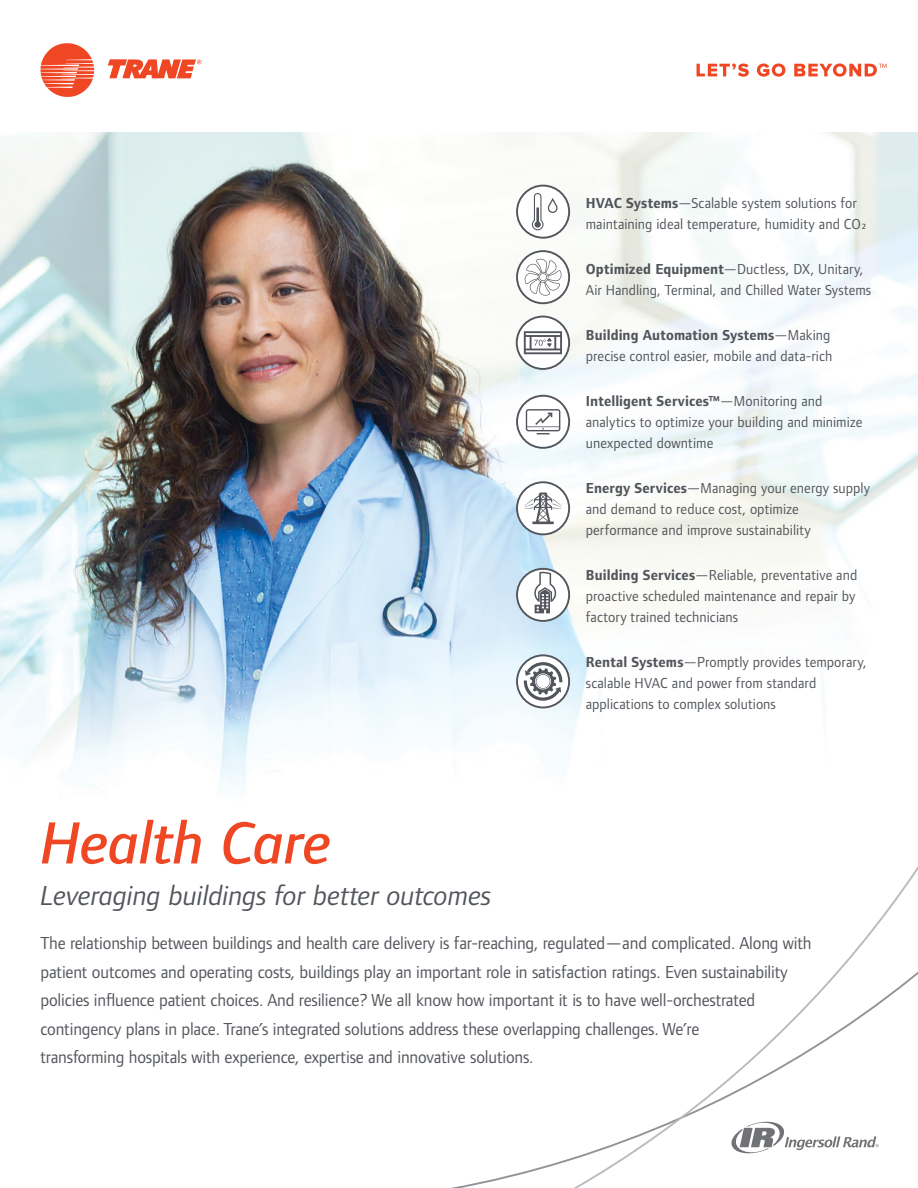
<style>
.page{position:relative;width:918px;height:1188px;background:#fff}
.page>*{position:absolute;margin:0;border:0;box-sizing:border-box;transform-origin:0 0}
.t1{font:italic 61.5px "Foundry Form Sans Med";letter-spacing:-.015em;color:#ef4623}
.t2{font:italic 28.5px "Foundry Form Sans";letter-spacing:-.01em;color:#52555b}
.t3{font:18px/28.5px "Foundry Form Sans";letter-spacing:-.01em;color:#52555b;scale:.96 1}
.t4{font:15px/21px "Foundry Form Sans";letter-spacing:.005em;color:#52555b;scale:.96 1}
.s1{font-weight:700}
</style>
<div class="page">
<img style="left:0;top:132px;width:918px;height:654px">
<svg style="left:516px;top:395px;width:54px;height:54px"></svg>
<svg style="left:516px;top:568px;width:54px;height:54px"></svg>
<svg style="left:516px;top:481px;width:54px;height:54px"></svg>
<svg style="left:516px;top:250px;width:54px;height:54px"></svg>
<svg style="left:516px;top:654px;width:54px;height:54px"></svg>
<svg style="left:516px;top:185px;width:54px;height:54px"></svg>
<svg style="left:516px;top:316px;width:54px;height:54px"></svg>
<svg style="left:40px;top:43px;width:54px;height:54px"></svg>
<svg style="left:108px;top:59px;width:94px;height:19px"></svg>
<svg style="left:697px;top:64px;width:52px;height:13px"></svg>
<svg style="left:757px;top:63px;width:28px;height:14px"></svg>
<svg style="left:794px;top:63px;width:93px;height:14px"></svg>
<svg style="left:451px;top:866px;width:467px;height:322px"></svg>
<svg style="left:731px;top:1122px;width:148px;height:31px"></svg>
<p class="t4" style="left:586px;top:192px;width:294px"><span class="s1">HVAC Systems</span>—Scalable system solutions for maintaining ideal temperature, humidity and CO²</p>
<p class="t4" style="left:586px;top:258px;width:299px"><span class="s1">Optimized Equipment</span>—Ductless, DX, Unitary,<br>Air Handling, Terminal, and Chilled Water Systems</p>
<p class="t4" style="left:586px;top:324px;width:258px"><span class="s1">Building Automation Systems</span>—Making precise control easier, mobile and data-rich</p>
<p class="t4" style="left:586px;top:390px;width:290px"><span class="s1">Intelligent Services™</span>—Monitoring and analytics to optimize your building and minimize unexpected downtime</p>
<p class="t4" style="left:586px;top:477px;width:298px"><span class="s1">Energy Services</span>—Managing your energy supply and demand to reduce cost, optimize performance and improve sustainability</p>
<p class="t4" style="left:586px;top:564px;width:284px"><span class="s1">Building Services</span>—Reliable, preventative and proactive scheduled maintenance and repair by factory trained technicians</p>
<p class="t4" style="left:586px;top:651px;width:294px"><span class="s1">Rental Systems</span>—Promptly provides temporary, scalable HVAC and power from standard applications to complex solutions</p>
<h1 class="t1" style="left:40px;top:808px;width:293px">Health Care</h1>
<h2 class="t2" style="left:40px;top:879px;width:453px">Leveraging buildings for better outcomes</h2>
<p class="t3" style="left:40px;top:929px;width:805px">The relationship between buildings and health care delivery is far-reaching, regulated—and complicated. Along with patient outcomes and operating costs, buildings play an important role in satisfaction ratings. Even sustainability policies influence patient choices. And resilience? We all know how important it is to have well-orchestrated contingency plans in place. Trane’s integrated solutions address these overlapping challenges. We’re<br>transforming hospitals with experience, expertise and innovative solutions.</p>
</div>
